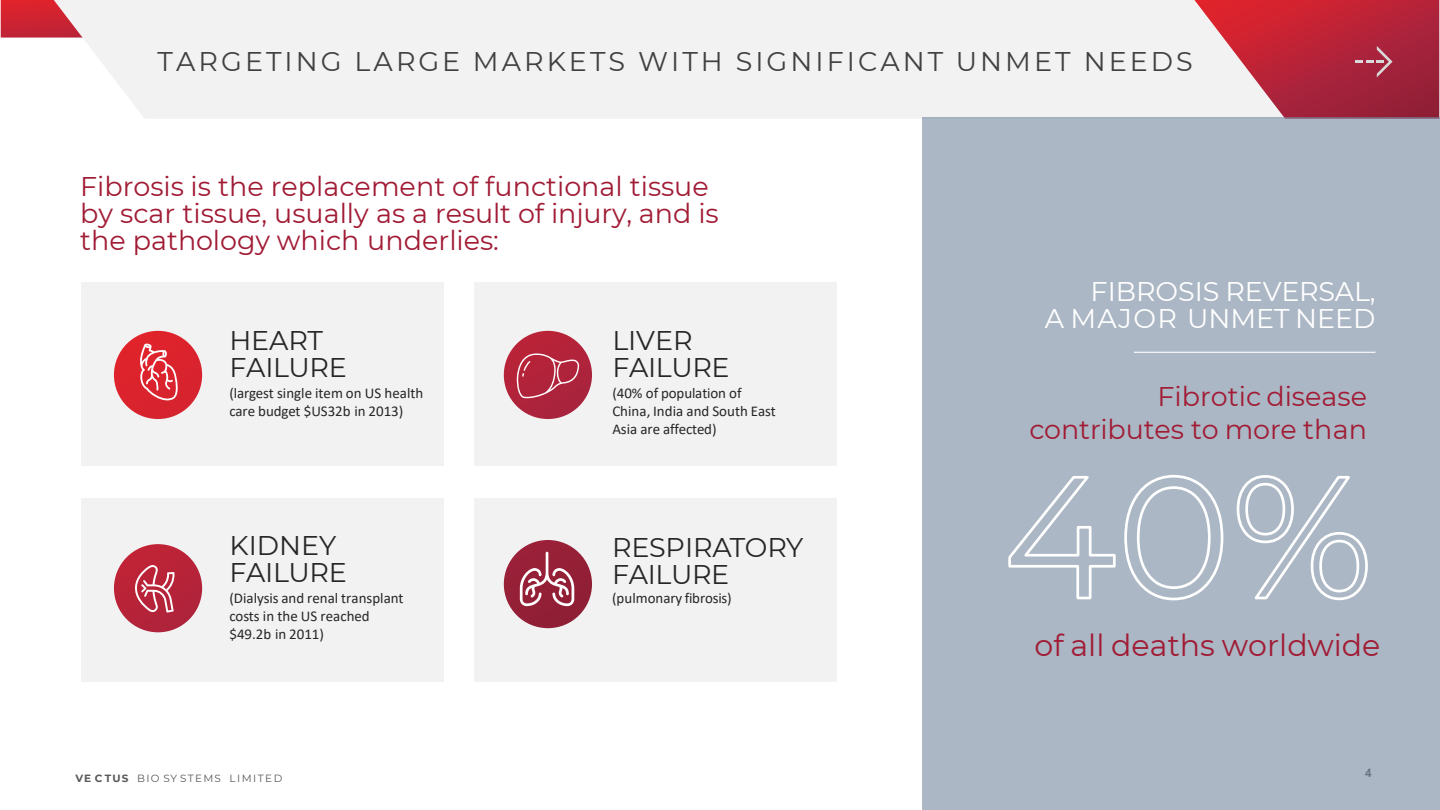
<style>
.page{position:relative;width:1440px;height:810px;background:#fff}
.page>*{position:absolute;margin:0;border:0;box-sizing:border-box;transform-origin:0 0}
.t1{font:30px "Montserrat";color:#a11b35}
.t2{font:27px/27px "Montserrat";color:#a11b35}
.t3{font:27px/27px "Montserrat";letter-spacing:-.01em;color:#262626}
.t4{font:27px "Montserrat";letter-spacing:.11em;color:#404040}
.t5{font:27px/27px "Montserrat";color:#fff;text-align:right}
.t6{font:700 18px "Browallia New";color:#595959}
.t7{font:15px/18px "Calibri";color:#262626}
.t8{font:10.5px "Montserrat";letter-spacing:.13em;color:#595959}
.s1{font-weight:700}
</style>
<div class="page">
<svg style="left:1px;top:0;width:53px;height:38px;background:#cf2533"></svg>
<div style="left:54px;top:0;width:1140px;height:118px;background:#f2f2f2"></div>
<svg style="left:1194px;top:0;width:245px;height:117px"></svg>
<div style="left:922px;top:117px;width:517px;height:693px;background:#abb7c4"></div>
<div style="left:81px;top:282px;width:363px;height:183px;background:#f2f2f2"></div>
<div style="left:81px;top:498px;width:363px;height:183px;background:#f2f2f2"></div>
<div style="left:474px;top:282px;width:363px;height:183px;background:#f2f2f2"></div>
<div style="left:474px;top:498px;width:363px;height:183px;background:#f2f2f2"></div>
<div style="left:114px;top:331px;width:88px;height:88px;background:#db232d;border-radius:44px"></div>
<div style="left:504px;top:331px;width:88px;height:88px;background:#b3233b;border-radius:44px"></div>
<div style="left:114px;top:544px;width:88px;height:88px;background:#b72339;border-radius:44px"></div>
<div style="left:504px;top:540px;width:88px;height:88px;background:#931f36;border-radius:44px"></div>
<svg style="left:1008px;top:475px;width:360px;height:126px"></svg>
<svg style="left:520px;top:552px;width:54px;height:54px"></svg>
<svg style="left:135px;top:565px;width:40px;height:48px"></svg>
<svg style="left:517px;top:354px;width:62px;height:44px"></svg>
<svg style="left:140px;top:344px;width:38px;height:56px"></svg>
<hr style="left:1134px;top:352px;width:241px;height:1px;background:#fff">
<p class="t4" style="left:158px;top:43px;width:1037px">TARGETING LARGE MARKETS WITH SIGNIFICANT UNMET NEEDS</p>
<p class="t2" style="left:80px;top:172px;width:640px">Fibrosis is the replacement of functional tissue by scar tissue, usually as a result of injury, and is the pathology which underlies:</p>
<p class="t3" style="left:230px;top:326px;width:119px">HEART<br>FAILURE</p>
<p class="t7" style="left:229px;top:384px;width:195px">(largest single item on US health care budget $US32b in 2013)</p>
<p class="t3" style="left:229px;top:531px;width:119px">KIDNEY<br>FAILURE</p>
<p class="t7" style="left:229px;top:588px;width:176px">(Dialysis and renal transplant costs in the US reached $49.2b in 2011)</p>
<p class="t8" style="left:75px;top:771px;width:208px"><span class="s1">VE CTUS</span> BIO SY STEMS LIMITED</p>
<p class="t3" style="left:612px;top:326px;width:119px">LIVER<br>FAILURE</p>
<p class="t7" style="left:612px;top:384px;width:165px">(40% of population of<br>China, India and South East<br>Asia are affected)</p>
<p class="t3" style="left:612px;top:532px;width:193px">RESPIRATORY<br>FAILURE</p>
<p class="t7" style="left:612px;top:588px;width:121px">(pulmonary fibrosis)</p>
<p class="t5" style="left:1045px;top:277px;width:332px">FIBROSIS REVERSAL,<br>A MAJOR UNMET NEED</p>
<p class="t2" style="left:1029px;top:379px;width:339px;line-height:32.4px;text-align:right">Fibrotic disease contributes to more than</p>
<p class="t1" style="left:1034px;top:625px;width:347px">of all deaths worldwide</p>
<p class="t6" style="left:1365px;top:761px;width:8px">4</p>
</div>
